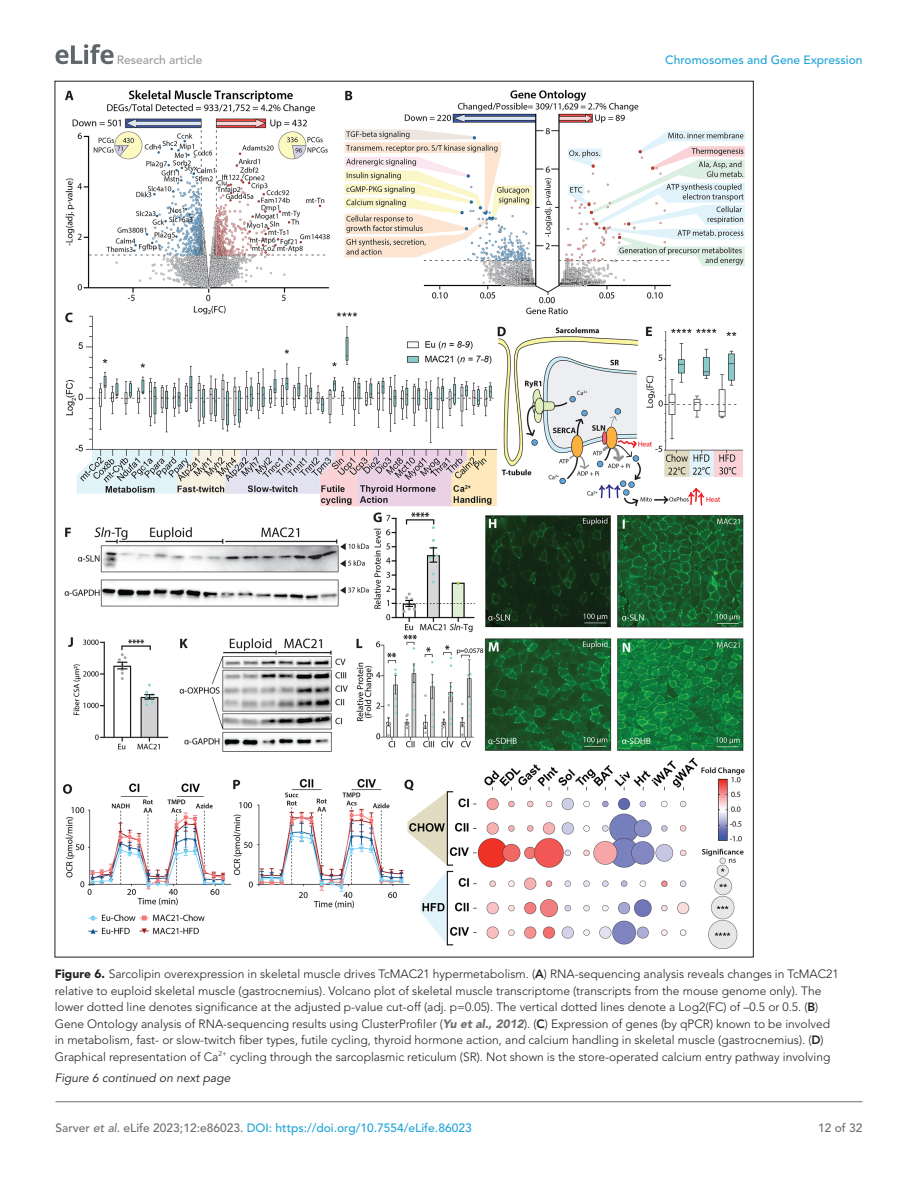
<style>
.page{position:relative;width:918px;height:1188px;background:#fff}
.page>*{position:absolute;margin:0;border:0;box-sizing:border-box;transform-origin:0 0}
.t1{font:300 12px/16.5px "Avenir LT Std";color:#231f20}
.t2{font:500 12px "Avenir LT Std";color:#1ea4d7}
.t3{font:italic 12px "Avenir LT Std";color:#231f20}
.t4{font:500 12px "Avenir LT Std";color:#9a9a9a}
.t5{font:500 12px "Avenir LT Std";color:#6e6e70}
.s1{font-weight:900}
.s2{font-weight:800}
.s3{font-weight:900;font-style:italic;color:#6e6e70}
.s4{color:#6e6e70}
.s5{font-style:italic;color:#6e6e70}
</style>
<div class="page">
<svg style="left:56px;top:44px;width:58px;height:20px"></svg>
<hr style="left:56px;top:1101px;width:806px;height:1px;background:#6e6e70">
<img style="left:64px;top:90px;width:680px;height:858px">
<p class="t4" style="left:117px;top:53px;width:87px">Research article</p>
<p class="t2" style="left:665px;top:53px;width:199px">Chromosomes and Gene Expression</p>
<p class="t1" style="left:55px;top:966px;width:786px"><span class="s1">Figure 6.</span> Sarcolipin overexpression in skeletal muscle drives TcMAC21 hypermetabolism. (<span class="s2">A</span>) RNA-sequencing analysis reveals changes in TcMAC21 relative to euploid skeletal muscle (gastrocnemius). Volcano plot of skeletal muscle transcriptome (transcripts from the mouse genome only). The lower dotted line denotes significance at the adjusted p-value cut-off (adj. p=0.05). The vertical dotted lines denote a Log2(FC) of –0.5 or 0.5. (<span class="s2">B</span>)<br>Gene Ontology analysis of RNA-sequencing results using ClusterProfiler (<span class="s3">Yu et al., 2012</span>). (<span class="s2">C</span>) Expression of genes (by qPCR) known to be involved in metabolism, fast- or slow-twitch fiber types, futile cycling, thyroid hormone action, and calcium handling in skeletal muscle (gastrocnemius). (<span class="s2">D</span>)<br>Graphical representation of Ca<sup>2+</sup> cycling through the sarcoplasmic reticulum (SR). Not shown is the store-operated calcium entry pathway involving</p>
<p class="t3" style="left:55px;top:1071px;width:177px">Figure 6 continued on next page</p>
<p class="t2" style="left:56px;top:1121px;width:418px"><span class="s4">Sarver</span> <span class="s5">et al</span><span class="s4">. eLife 2023;12:e86023.</span> DOI: https://doi.org/10.7554/eLife.86023</p>
<p class="t5" style="left:818px;top:1121px;width:46px">12 of 32</p>
</div>
